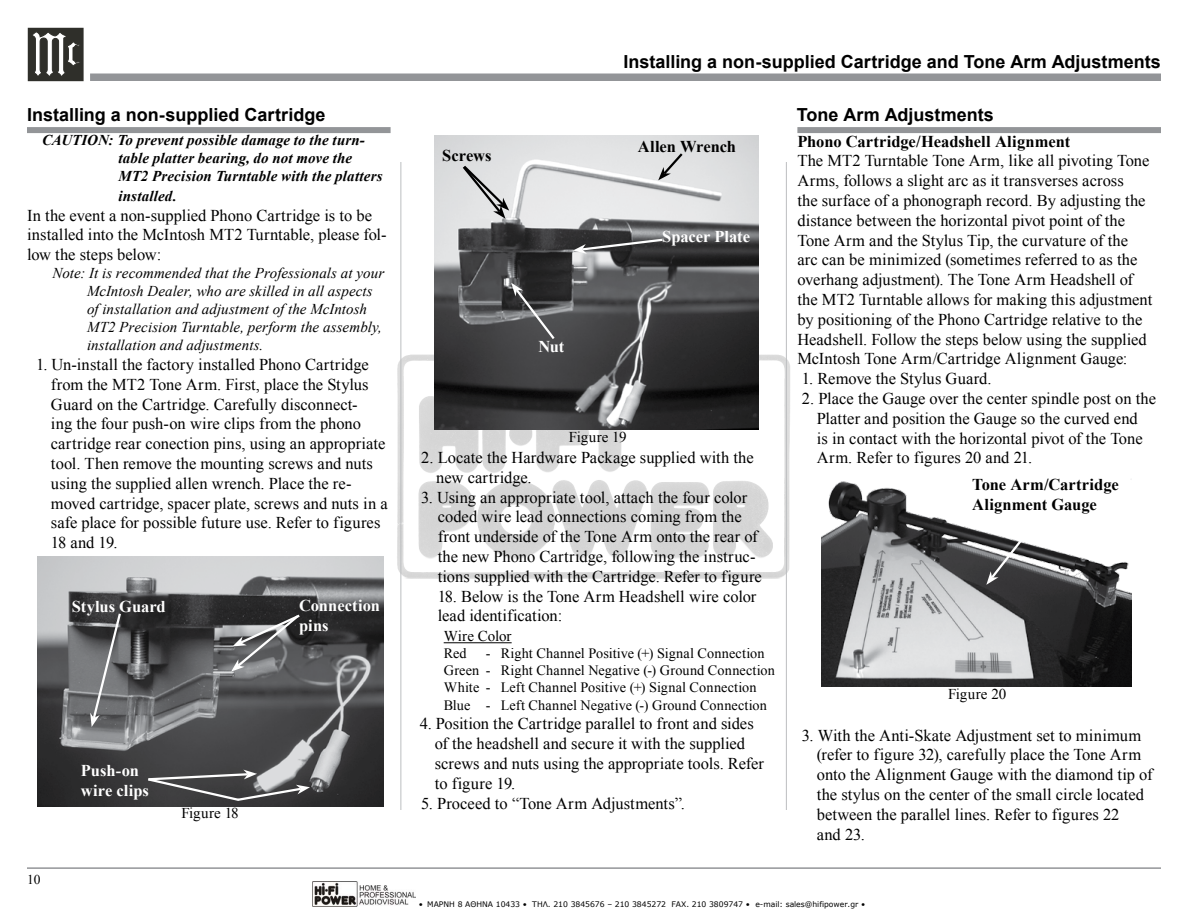
<style>
.page{position:relative;width:1188px;height:918px;background:#fff}
.page>*{position:absolute;margin:0;border:0;box-sizing:border-box;transform-origin:0 0}
.t1{font:700 18px "Arial";color:#000}
.t2{font:16.5px/19.8px "Times New Roman";color:#000}
.t3{font:700 16.5px/19.8px "Times New Roman";color:#000}
.t4{font:700 16.5px/19.8px "Times New Roman";color:#fff}
.t5{font:italic 15px/18px "Times New Roman";letter-spacing:.005em;color:#000}
.t6{font:italic 700 15px/18px "Times New Roman";letter-spacing:.01em;color:#000}
.t7{font:15px "Times New Roman";color:#000}
.t8{font:14.25px/17.1px "Times New Roman";letter-spacing:.005em;color:#000}
.t9{font:13.5px "Times New Roman";color:#000}
.t10{font:7.65px "Verdana";color:#000}
</style>
<div class="page">
<img style="left:397px;top:354px;width:393px;height:225px">
<img style="left:312px;top:881px;width:104px;height:26px">
<div style="left:28px;top:28px;width:55px;height:53px;background:#2f2f2a"></div>
<svg style="left:33px;top:32px;width:47px;height:44px"></svg>
<div style="left:90px;top:74px;width:1071px;height:7px;background:#939598"></div>
<hr style="left:27px;top:867px;width:1134px;height:2px;background:#939598">
<hr style="left:400px;top:162px;width:1px;height:648px;background:#bcbec0">
<hr style="left:786px;top:162px;width:1px;height:648px;background:#bcbec0">
<hr style="left:444px;top:642px;width:68px;height:1px;background:#000">
<div style="left:27px;top:127px;width:364px;height:6px;background:#939598"></div>
<div style="left:797px;top:127px;width:364px;height:6px;background:#939598"></div>
<img style="left:38px;top:557px;width:345px;height:249px">
<svg style="left:90px;top:611px;width:33px;height:116px;background:#6e6f71"></svg>
<svg style="left:231px;top:613px;width:71px;height:59px;background:#6d6e70"></svg>
<svg style="left:146px;top:770px;width:164px;height:33px;background:#646465"></svg>
<img style="left:434px;top:135px;width:325px;height:295px">
<svg style="left:573px;top:237px;width:92px;height:17px;background:#5a5a5b"></svg>
<svg style="left:658px;top:151px;width:27px;height:29px"></svg>
<svg style="left:511px;top:283px;width:46px;height:59px;background:#535355"></svg>
<svg style="left:460px;top:163px;width:49px;height:56px;background:#c6c7c8"></svg>
<img style="left:821px;top:479px;width:311px;height:208px">
<svg style="left:986px;top:511px;width:59px;height:74px"></svg>
<p class="t1" style="left:623px;top:49px;width:539px">Installing a non-supplied Cartridge and Tone Arm Adjustments</p>
<p class="t1" style="left:27px;top:103px;width:300px">Installing a non-supplied Cartridge</p>
<p class="t1" style="left:797px;top:103px;width:199px">Tone Arm Adjustments</p>
<p class="t3" style="left:797px;top:131px;width:274px">Phono Cartridge/Headshell Alignment</p>
<p class="t2" style="left:797px;top:151px;width:356px">The MT2 Turntable Tone Arm, like all pivoting Tone Arms, follows a slight arc as it transverses across<br>the surface of a phonograph record. By adjusting the distance between the horizontal pivot point of the Tone Arm and the Stylus Tip, the curvature of the arc can be minimized (sometimes referred to as the overhang adjustment). The Tone Arm Headshell of the MT2 Turntable allows for making this adjustment by positioning of the Phono Cartridge relative to the Headshell. Follow the steps below using the supplied McIntosh Tone Arm/Cartridge Alignment Gauge:</p>
<p class="t2" style="left:802px;top:368px;width:191px">1. Remove the Stylus Guard.</p>
<p class="t2" style="left:817px;top:388px;width:341px;text-indent:-15px">2. Place the Gauge over the center spindle post on the Platter and position the Gauge so the curved end<br>is in contact with the horizontal pivot of the Tone Arm. Refer to figures 20 and 21.</p>
<p class="t6" style="left:118px;top:131px;width:266px;text-indent:-76px">CAUTION: To prevent possible damage to the turn&shy;table platter bearing, do not move the<br>MT2 Precision Turntable with the platters</p>
<p class="t6" style="left:118px;top:186px;width:60px">installed.</p>
<p class="t2" style="left:27px;top:205px;width:361px">In the event a non-supplied Phono Cartridge is to be installed into the McIntosh MT2 Turntable, please fol&shy;low the steps below:</p>
<p class="t5" style="left:87px;top:264px;width:299px;text-indent:-34px">Note: It is recommended that the Professionals at your McIntosh Dealer, who are skilled in all aspects of installation and adjustment of the McIntosh MT2 Precision Turntable, perform the assembly, installation and adjustments.</p>
<p class="t2" style="left:51px;top:354px;width:338px;text-indent:-15px">1. Un-install the factory installed Phono Cartridge from the MT2 Tone Arm. First, place the Stylus Guard on the Cartridge. Carefully disconnect-<br>ing the four push-on wire clips from the phono cartridge rear conection pins, using an appropriate tool. Then remove the mounting screws and nuts using the supplied allen wrench. Place the re&shy;moved cartridge, spacer plate, screws and nuts in a safe place for possible future use. Refer to figures 18 and 19.</p>
<p class="t3" style="left:638px;top:136px;width:100px">Allen Wrench</p>
<p class="t3" style="left:442px;top:145px;width:51px">Screws</p>
<p class="t4" style="left:662px;top:226px;width:89px">Spacer Plate</p>
<p class="t4" style="left:538px;top:337px;width:28px">Nut</p>
<p class="t7" style="left:569px;top:427px;width:59px">Figure 19</p>
<p class="t2" style="left:436px;top:447px;width:319px;text-indent:-15px">2. Locate the Hardware Package supplied with the new cartridge.</p>
<p class="t2" style="left:438px;top:487px;width:326px;text-indent:-16px">3. Using an appropriate tool, attach the four color coded wire lead connections coming from the front underside of the Tone Arm onto the rear of the new Phono Cartridge, following the instruc&shy;tions supplied with the Cartridge. Refer to figure</p>
<p class="t2" style="left:438px;top:586px;width:320px">18. Below is the Tone Arm Headshell wire color lead identification:</p>
<p class="t7" style="left:444px;top:626px;width:69px">Wire Color</p>
<p class="t8" style="left:444px;top:645px;width:25px">Red</p>
<p class="t3" style="left:972px;top:474px;width:148px">Tone Arm/Cartridge<br>Alignment Gauge</p>
<p class="t4" style="left:299px;top:595px;width:82px">Connection pins</p>
<p class="t4" style="left:72px;top:596px;width:96px">Stylus Guard</p>
<p class="t8" style="left:444px;top:645px;width:333px;text-indent:42px">- Right Channel Positive (+) Signal Connection Green - Right Channel Negative (-) Ground Connection White - Left Channel Positive (+) Signal Connection Blue - Left Channel Negative (-) Ground Connection</p>
<p class="t2" style="left:435px;top:714px;width:331px;text-indent:-15px">4. Position the Cartridge parallel to front and sides of the headshell and secure it with the supplied screws and nuts using the appropriate tools. Refer to figure 19.</p>
<p class="t2" style="left:421px;top:793px;width:265px">5. Proceed to “Tone Arm Adjustments”.</p>
<p class="t7" style="left:948px;top:684px;width:60px">Figure 20</p>
<p class="t2" style="left:817px;top:725px;width:337px;text-indent:-15px">3. With the Anti-Skate Adjustment set to minimum (refer to figure 32), carefully place the Tone Arm onto the Alignment Gauge with the diamond tip of the stylus on the center of the small circle located between the parallel lines. Refer to figures 22<br>and 23.</p>
<p class="t4" style="left:81px;top:760px;width:70px">Push-on wire clips</p>
<p class="t7" style="left:181px;top:803px;width:59px">Figure 18</p>
<p class="t9" style="left:27px;top:870px;width:15px">10</p>
<p class="t10" style="left:419px;top:899px;width:448px">• ΜΑΡΝΗ 8 ΑΘΗΝΑ 10433 • ΤΗΛ. 210 3845676 – 210 3845272 FAX. 210 3809747 • e-mail: sales@hifipower.gr •</p>
</div>
